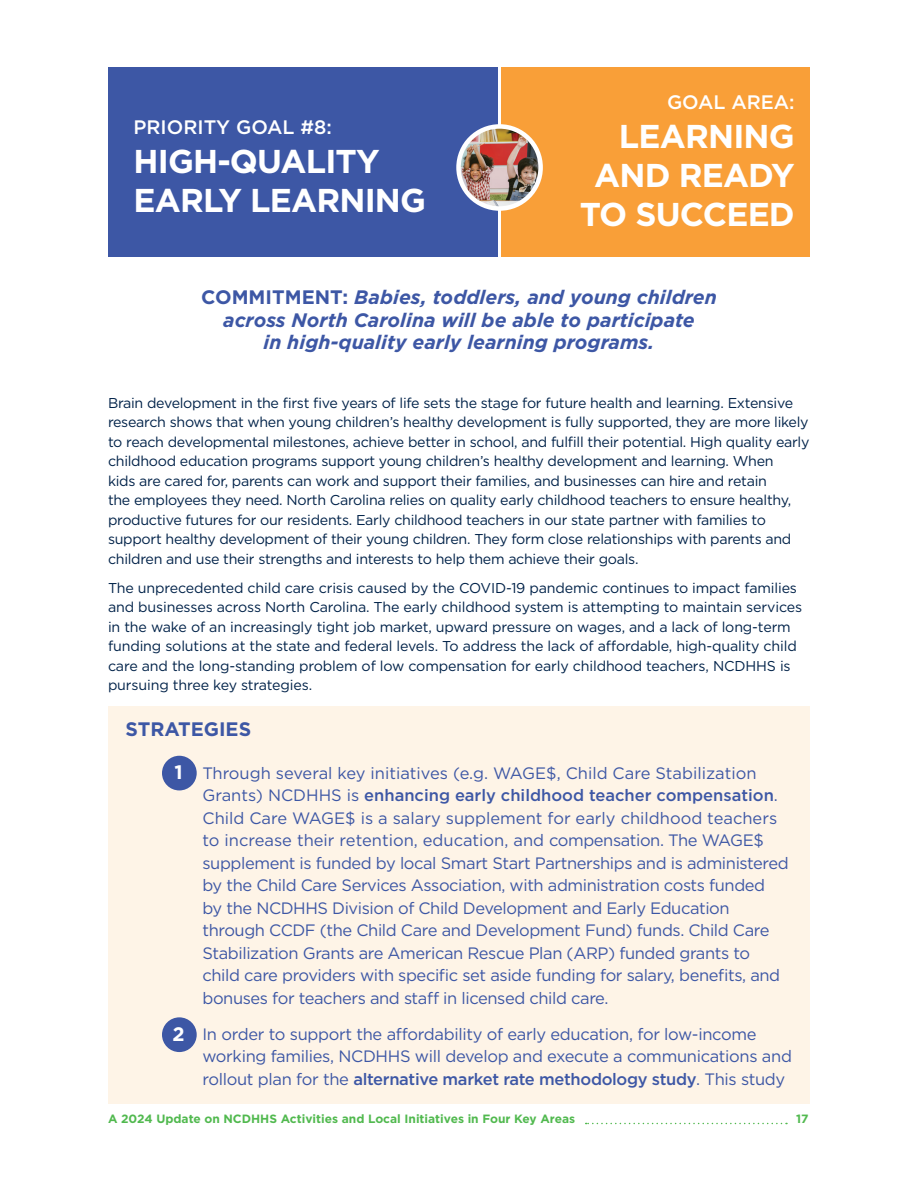
<style>
.page{position:relative;width:918px;height:1188px;background:#fff}
.page>*{position:absolute;margin:0;border:0;box-sizing:border-box;transform-origin:0 0}
.t1{font:700 33px/39px "Gotham";letter-spacing:-.025em;color:#fff}
.t2{font:italic 700 19.5px/22.5px "Gotham";color:#3d57a5;text-align:center}
.t3{font:500 19.5px "Gotham";color:#fff}
.t4{font:700 19.5px "Gotham";color:#3d57a5}
.t5{font:700 19.5px "Gotham";color:#fff}
.t6{font:16.5px/22.5px "Gotham";letter-spacing:-.025em;color:#3d57a5}
.t7{font:14.25px/19.5px "Gotham";letter-spacing:-.02em;color:#002249}
.t8{font:700 12px "Gotham";color:#51b94f}
.s1{font-style:normal}
.s2{font-weight:500}
</style>
<div class="page">
<svg style="left:586px;top:1123px;width:201px;height:1px"></svg>
<div style="left:108px;top:706px;width:702px;height:397px;background:#fef4e7"></div>
<div style="left:108px;top:68px;width:389px;height:189px;background:#3d57a5"></div>
<div style="left:502px;top:68px;width:308px;height:189px;background:#f99f38"></div>
<img style="left:459px;top:126px;width:82px;height:83px;border-radius:41px">
<div style="left:456px;top:124px;width:87px;height:87px;border:4px solid #fff;border-radius:50%"></div>
<div style="left:162px;top:756px;width:35px;height:34px;background:#3d57a5;border-radius:50%"></div>
<div style="left:162px;top:1017px;width:35px;height:35px;background:#3d57a5;border-radius:50%"></div>
<h2 class="t3" style="left:134px;top:114px;width:200px">PRIORITY GOAL #8:</h2>
<h1 class="t1" style="left:134px;top:142px;width:294px">HIGH-QUALITY<br>EARLY LEARNING</h1>
<h2 class="t3" style="left:667px;top:89px;width:129px">GOAL AREA:</h2>
<h1 class="t1" style="left:580px;top:116px;width:217px;text-align:right">LEARNING<br>AND READY<br>TO SUCCEED</h1>
<h2 class="t2" style="left:201px;top:286px;width:517px"><span class="s1">COMMITMENT:</span> Babies, toddlers, and young children across North Carolina will be able to participate<br>in high-quality early learning programs.</h2>
<p class="t7" style="left:108px;top:393px;width:703px">Brain development in the first five years of life sets the stage for future health and learning. Extensive research shows that when young children’s healthy development is fully supported, they are more likely to reach developmental milestones, achieve better in school, and fulfill their potential. High quality early childhood education programs support young children’s healthy development and learning. When<br>kids are cared for, parents can work and support their families, and businesses can hire and retain<br>the employees they need. North Carolina relies on quality early childhood teachers to ensure healthy, productive futures for our residents. Early childhood teachers in our state partner with families to support healthy development of their young children. They form close relationships with parents and children and use their strengths and interests to help them achieve their goals.</p>
<p class="t7" style="left:108px;top:578px;width:696px">The unprecedented child care crisis caused by the COVID-19 pandemic continues to impact families and businesses across North Carolina. The early childhood system is attempting to maintain services in the wake of an increasingly tight job market, upward pressure on wages, and a lack of long-term funding solutions at the state and federal levels. To address the lack of affordable, high-quality child care and the long-standing problem of low compensation for early childhood teachers, NCDHHS is pursuing three key strategies.</p>
<h2 class="t4" style="left:126px;top:716px;width:127px">STRATEGIES</h2>
<p class="t6" style="left:202px;top:761px;width:588px">Through several key initiatives (e.g. WAGE$, Child Care Stabilization Grants) NCDHHS is <span class="s2">enhancing early childhood teacher compensation</span>.<br>Child Care WAGE$ is a salary supplement for early childhood teachers to increase their retention, education, and compensation. The WAGE$ supplement is funded by local Smart Start Partnerships and is administered by the Child Care Services Association, with administration costs funded by the NCDHHS Division of Child Development and Early Education through CCDF (the Child Care and Development Fund) funds. Child Care Stabilization Grants are American Rescue Plan (ARP) funded grants to child care providers with specific set aside funding for salary, benefits, and bonuses for teachers and staff in licensed child care.</p>
<p class="t6" style="left:202px;top:1022px;width:591px">In order to support the affordability of early education, for low-income working families, NCDHHS will develop and execute a communications and rollout plan for the <span class="s2">alternative market rate methodology study</span>. This study</p>
<h2 class="t5" style="left:174px;top:760px;width:10px">1</h2>
<h2 class="t5" style="left:172px;top:1021px;width:14px">2</h2>
<p class="t8" style="left:108px;top:1111px;width:469px">A 2024 Update on NCDHHS Activities and Local Initiatives in Four Key Areas</p>
<p class="t8" style="left:796px;top:1111px;width:14px">17</p>
</div>
